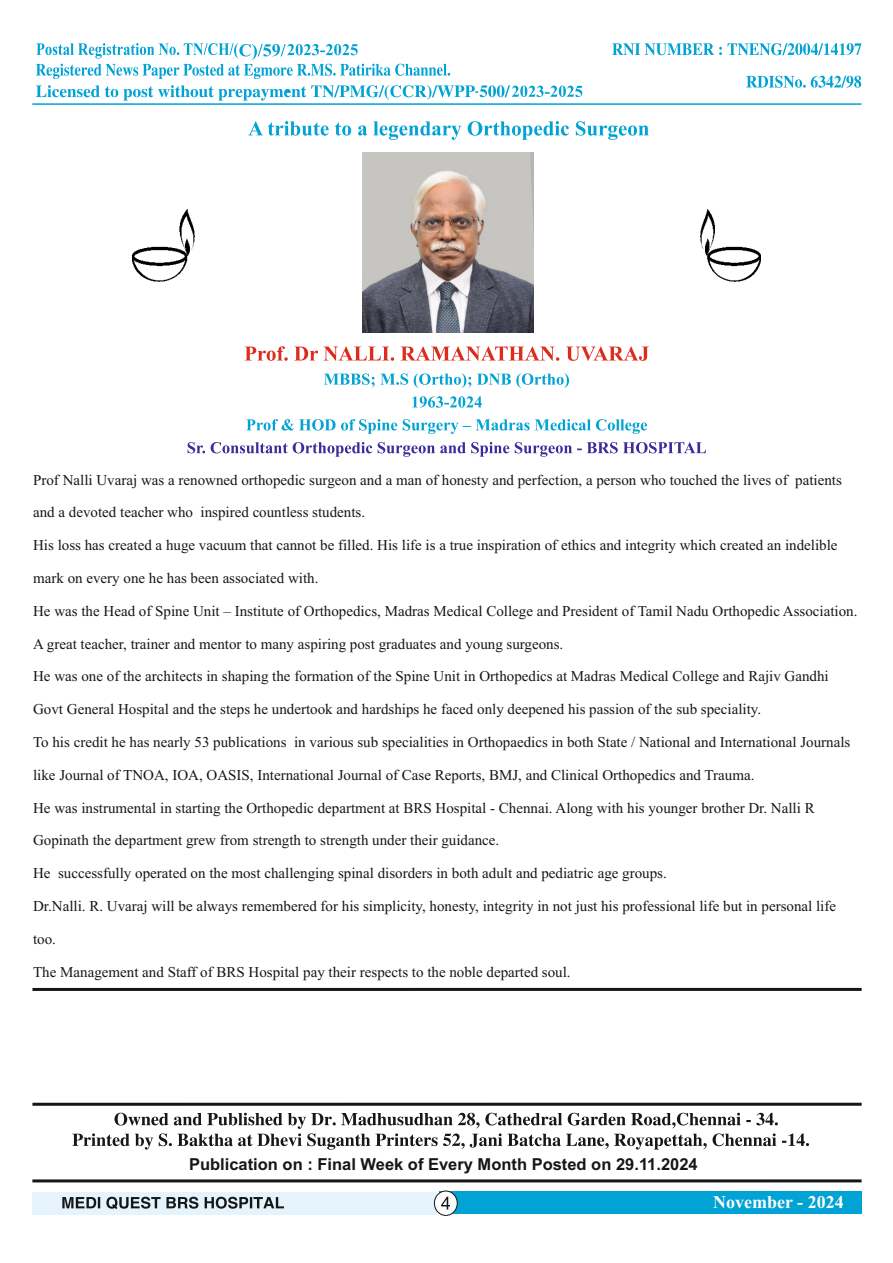
<style>
.page{position:relative;width:893px;height:1263px;background:#fff}
.page>*{position:absolute;margin:0;border:0;box-sizing:border-box;transform-origin:0 0}
.t1{font:700 18px "Times New Roman";color:#fff}
.t2{font:700 16.5px "Arial";color:#151616}
.t3{font:15px/32.8px "Times New Roman";color:#151616}
</style>
<div class="page">
<div style="left:32px;top:1192px;width:405px;height:22px;background:#e4f3fc"></div>
<div style="left:439px;top:1192px;width:422px;height:22px;background:#00a3d4"></div>
<svg style="left:32px;top:1102px;width:830px;height:4px;background:#4f4f4f"></svg>
<svg style="left:32px;top:1179px;width:830px;height:4px;background:#4f4f4f"></svg>
<div style="left:434px;top:1191px;width:23px;height:24px;background:#fff;border:1px solid #151616;border-radius:50%"></div>
<svg style="left:441px;top:1196px;width:9px;height:13px"></svg>
<svg style="left:72px;top:1113px;width:737px;height:36px"></svg>
<hr style="left:32px;top:103px;width:829px;height:2px;background:#00a3d4">
<svg style="left:62px;top:1197px;width:222px;height:12px"></svg>
<svg style="left:612px;top:43px;width:249px;height:12px"></svg>
<svg style="left:746px;top:76px;width:115px;height:12px"></svg>
<svg style="left:36px;top:43px;width:414px;height:36px"></svg>
<svg style="left:36px;top:85px;width:546px;height:16px"></svg>
<img style="left:363px;top:152px;width:170px;height:180px">
<svg style="left:248px;top:121px;width:401px;height:19px"></svg>
<svg style="left:32px;top:987px;width:830px;height:4px;background:#4f4f4f"></svg>
<svg style="left:245px;top:346px;width:404px;height:15px"></svg>
<svg style="left:324px;top:373px;width:245px;height:15px"></svg>
<svg style="left:246px;top:396px;width:401px;height:38px"></svg>
<svg style="left:188px;top:442px;width:518px;height:15px"></svg>
<img style="left:133px;top:209px;width:61px;height:72px">
<img style="left:700px;top:209px;width:60px;height:72px">
<p class="t3" style="left:33px;top:465px;width:826px">Prof Nalli Uvaraj was a renowned orthopedic surgeon and a man of honesty and perfection, a person who touched the lives of patients and a devoted teacher who inspired countless students.<br>His loss has created a huge vacuum that cannot be filled. His life is a true inspiration of ethics and integrity which created an indelible mark on every one he has been associated with.<br>He was the Head of Spine Unit – Institute of Orthopedics, Madras Medical College and President of Tamil Nadu Orthopedic Association.<br>A great teacher, trainer and mentor to many aspiring post graduates and young surgeons.<br>He was one of the architects in shaping the formation of the Spine Unit in Orthopedics at Madras Medical College and Rajiv Gandhi Govt General Hospital and the steps he undertook and hardships he faced only deepened his passion of the sub speciality.<br>To his credit he has nearly 53 publications in various sub specialities in Orthopaedics in both State / National and International Journals like Journal of TNOA, IOA, OASIS, International Journal of Case Reports, BMJ, and Clinical Orthopedics and Trauma.<br>He was instrumental in starting the Orthopedic department at BRS Hospital - Chennai. Along with his younger brother Dr. Nalli R Gopinath the department grew from strength to strength under their guidance.<br>He successfully operated on the most challenging spinal disorders in both adult and pediatric age groups.<br>Dr.Nalli. R. Uvaraj will be always remembered for his simplicity, honesty, integrity in not just his professional life but in personal life too.<br>The Management and Staff of BRS Hospital pay their respects to the noble departed soul.</p>
<p class="t2" style="left:189px;top:1158px;width:510px">Publication on : Final Week of Every Month Posted on 29.11.2024</p>
<p class="t1" style="left:713px;top:1196px;width:132px">November - 2024</p>
</div>
